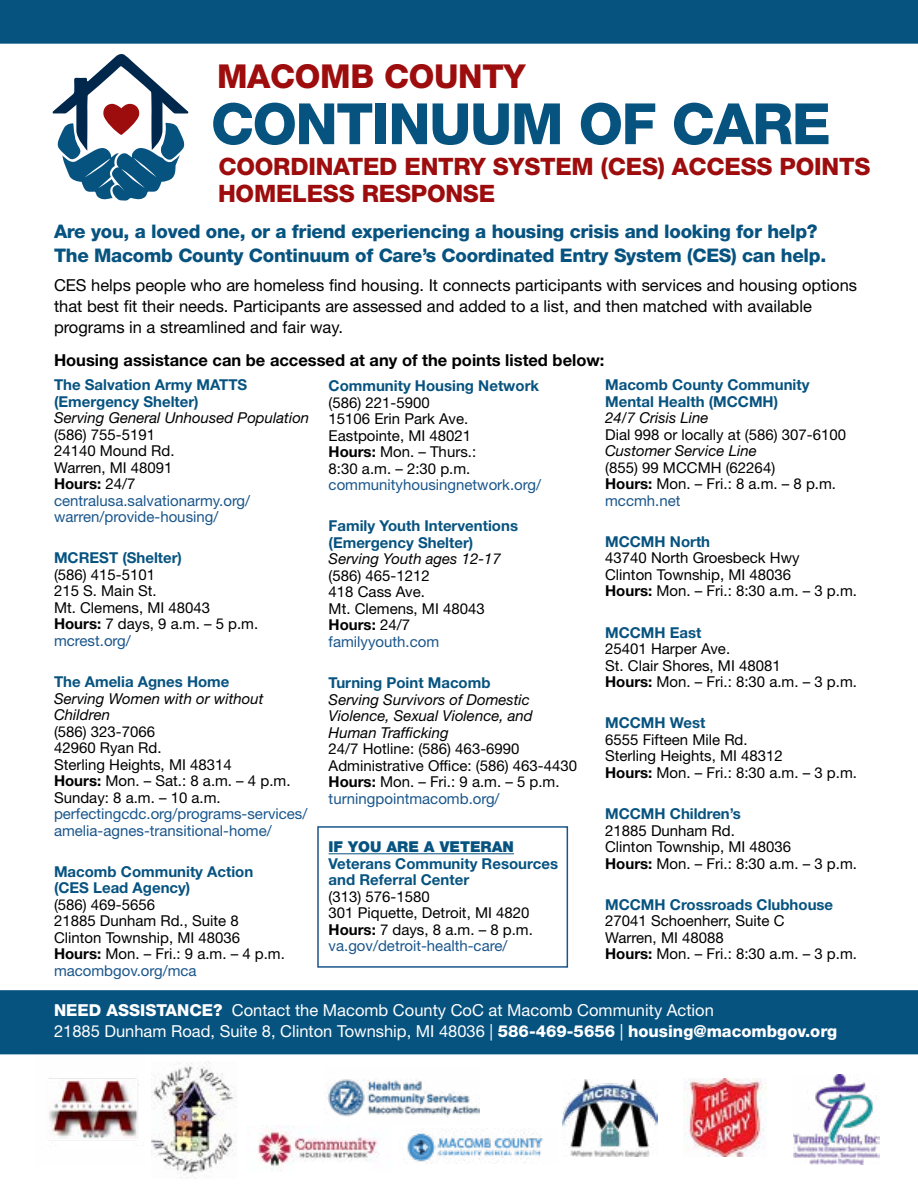
<style>
.page{position:relative;width:918px;height:1188px;background:#fff}
.page>*{position:absolute;margin:0;border:0;box-sizing:border-box;transform-origin:0 0}
.t1{font:800 57px "Helvetica Neue LT Std";letter-spacing:-.025em;color:#075380}
.t2{font:800 33px "Helvetica Neue LT Std";letter-spacing:-.01em;color:#9e0d0d}
.t3{font:800 24px/26.5px "Helvetica Neue LT Std";letter-spacing:-.01em;color:#9e0d0d}
.t4{font:800 18.75px/24.2px "Helvetica Neue LT Std";letter-spacing:-.015em;color:#075380}
.t5{font:16.5px/21px "Helvetica Neue LT Std";color:#000}
.t6{font:16.5px/21px "Helvetica Neue LT Std";color:#fff}
.t7{font:700 16.5px "Helvetica Neue LT Std";color:#000}
.t8{font:15px/16.5px "Helvetica Neue LT Std";color:#000}
.t9{font:700 15px/16.5px "Helvetica Neue LT Std";color:#075380}
.t10{font:15px/16.5px "Helvetica Neue LT Std";color:#1a568b}
.t11{font:italic 15px/16.5px "Helvetica Neue LT Std";color:#000}
.t12{font:900 15px "Helvetica Neue LT Std";color:#075380}
.s1{color:#000}
.s2{font-weight:700;color:#000}
.s3{font-weight:700}
.s4{color:#1a568b}
.s5{font-weight:800}
</style>
<div class="page">
<hr style="left:329px;top:853px;width:185px;height:1px;background:#075380">
<svg style="left:52px;top:54px;width:137px;height:147px"></svg>
<img style="left:36px;top:1054px;width:109px;height:87px">
<img style="left:247px;top:1126px;width:132px;height:41px">
<img style="left:152px;top:1063px;width:84px;height:115px">
<img style="left:327px;top:1079px;width:153px;height:38px">
<img style="left:407px;top:1128px;width:136px;height:36px">
<img style="left:563px;top:1080px;width:95px;height:76px">
<img style="left:684px;top:1079px;width:82px;height:78px">
<img style="left:794px;top:1074px;width:86px;height:91px">
<div style="left:0;top:0;width:918px;height:44px;background:#075380"></div>
<div style="left:0;top:990px;width:918px;height:64px;background:#075380"></div>
<div style="left:317px;top:826px;width:251px;height:142px;border:2px solid #1a568b"></div>
<h2 class="t2" style="left:217px;top:57px;width:310px">MACOMB COUNTY</h2>
<h1 class="t1" style="left:211px;top:90px;width:622px">CONTINUUM OF CARE</h1>
<h3 class="t3" style="left:218px;top:153px;width:654px">COORDINATED ENTRY SYSTEM (CES) ACCESS POINTS<br>HOMELESS RESPONSE</h3>
<p class="t4" style="left:54px;top:219px;width:774px">Are you, a loved one, or a friend experiencing a housing crisis and looking for help?<br>The Macomb County Continuum of Care’s Coordinated Entry System (CES) can help.</p>
<p class="t5" style="left:54px;top:274px;width:805px">CES helps people who are homeless find housing. It connects participants with services and housing options that best fit their needs. Participants are assessed and added to a list, and then matched with available programs in a streamlined and fair way.</p>
<p class="t7" style="left:54px;top:350px;width:552px">Housing assistance can be accessed at any of the points listed below:</p>
<p class="t9" style="left:54px;top:376px;width:195px">The Salvation Army MATTS (Emergency Shelter)</p>
<p class="t11" style="left:54px;top:409px;width:257px">Serving General Unhoused Population</p>
<p class="t10" style="left:54px;top:426px;width:198px"><span class="s1">(586) 755-5191<br>24140 Mound Rd.<br>Warren, MI 48091<br></span><span class="s2">Hours:</span> <span class="s1">24/7 </span>centralusa.salvationarmy.org/ warren/provide-housing/</p>
<p class="t9" style="left:54px;top:549px;width:130px">MCREST (Shelter)</p>
<p class="t8" style="left:54px;top:566px;width:206px">(586) 415-5101<br>215 S. Main St.<br>Mt. Clemens, MI 48043<br><span class="s3">Hours:</span> 7 days, 9 a.m. – 5 p.m. <span class="s4">mcrest.org/</span></p>
<p class="t9" style="left:54px;top:673px;width:177px">The Amelia Agnes Home</p>
<p class="t11" style="left:54px;top:690px;width:211px">Serving Women with or without<br>Children</p>
<p class="t8" style="left:54px;top:723px;width:238px">(586) 323-7066<br>42960 Ryan Rd.<br>Sterling Heights, MI 48314<br><span class="s3">Hours:</span> Mon. – Sat.: 8 a.m. – 4 p.m.<br>Sunday: 8 a.m. – 10 a.m.</p>
<p class="t10" style="left:54px;top:805px;width:255px">perfectingcdc.org/programs-services/ amelia-agnes-transitional-home/</p>
<p class="t9" style="left:54px;top:863px;width:201px">Macomb Community Action (CES Lead Agency)</p>
<p class="t8" style="left:54px;top:896px;width:232px">(586) 469-5656<br>21885 Dunham Rd., Suite 8<br>Clinton Township, MI 48036<br><span class="s3">Hours:</span> Mon. – Fri.: 9 a.m. – 4 p.m. <span class="s4">macombgov.org/mca</span></p>
<p class="t9" style="left:329px;top:377px;width:212px">Community Housing Network</p>
<p class="t8" style="left:329px;top:394px;width:149px">(586) 221-5900<br>15106 Erin Park Ave.<br>Eastpointe, MI 48021<br><span class="s3">Hours:</span> Mon. – Thurs.:<br>8:30 a.m. – 2:30 p.m.</p>
<p class="t10" style="left:329px;top:476px;width:214px">communityhousingnetwork.org/</p>
<p class="t9" style="left:329px;top:517px;width:191px">Family Youth Interventions (Emergency Shelter)</p>
<p class="t11" style="left:329px;top:551px;width:174px">Serving Youth ages 12-17</p>
<p class="t8" style="left:329px;top:567px;width:158px">(586) 465-1212<br>418 Cass Ave.<br>Mt. Clemens, MI 48043<br><span class="s3">Hours:</span> 24/7 <span class="s4">familyyouth.com</span></p>
<p class="t9" style="left:329px;top:674px;width:163px">Turning Point Macomb</p>
<p class="t11" style="left:329px;top:691px;width:206px">Serving Survivors of Domestic<br>Violence, Sexual Violence, and<br>Human Trafficking</p>
<p class="t8" style="left:329px;top:740px;width:250px">24/7 Hotline: (586) 463-6990<br>Administrative Office: (586) 463-4430<br><span class="s3">Hours:</span> Mon. – Fri.: 9 a.m. – 5 p.m. <span class="s4">turningpointmacomb.org/</span></p>
<p class="t12" style="left:329px;top:838px;width:187px">IF YOU ARE A VETERAN</p>
<p class="t9" style="left:329px;top:855px;width:231px">Veterans Community Resources and Referral Center</p>
<p class="t8" style="left:329px;top:888px;width:206px">(313) 576-1580<br>301 Piquette, Detroit, MI 4820<br><span class="s3">Hours:</span> 7 days, 8 a.m. – 8 p.m. <span class="s4">va.gov/detroit-health-care/</span></p>
<p class="t9" style="left:605px;top:376px;width:206px">Macomb County Community<br>Mental Health (MCCMH)</p>
<p class="t11" style="left:605px;top:409px;width:105px">24/7 Crisis Line</p>
<p class="t8" style="left:605px;top:426px;width:242px">Dial 998 or locally at (586) 307-6100</p>
<p class="t11" style="left:605px;top:442px;width:153px">Customer Service Line</p>
<p class="t8" style="left:605px;top:459px;width:232px">(855) 99 MCCMH (62264)<br><span class="s3">Hours:</span> Mon. – Fri.: 8 a.m. – 8 p.m. <span class="s4">mccmh.net</span></p>
<p class="t9" style="left:605px;top:533px;width:107px">MCCMH North</p>
<p class="t8" style="left:605px;top:550px;width:253px">43740 North Groesbeck Hwy<br>Clinton Township, MI 48036<br><span class="s3">Hours:</span> Mon. – Fri.: 8:30 a.m. – 3 p.m.</p>
<p class="t9" style="left:605px;top:624px;width:98px">MCCMH East</p>
<p class="t8" style="left:605px;top:640px;width:253px">25401 Harper Ave.<br>St. Clair Shores, MI 48081<br><span class="s3">Hours:</span> Mon. – Fri.: 8:30 a.m. – 3 p.m.</p>
<p class="t9" style="left:605px;top:714px;width:102px">MCCMH West</p>
<p class="t8" style="left:605px;top:731px;width:253px">6555 Fifteen Mile Rd.<br>Sterling Heights, MI 48312<br><span class="s3">Hours:</span> Mon. – Fri.: 8:30 a.m. – 3 p.m.</p>
<p class="t9" style="left:605px;top:805px;width:137px">MCCMH Children’s</p>
<p class="t8" style="left:605px;top:822px;width:253px">21885 Dunham Rd.<br>Clinton Township, MI 48036<br><span class="s3">Hours:</span> Mon. – Fri.: 8:30 a.m. – 3 p.m.</p>
<p class="t9" style="left:605px;top:896px;width:230px">MCCMH Crossroads Clubhouse</p>
<p class="t8" style="left:605px;top:912px;width:253px">27041 Schoenherr, Suite C<br>Warren, MI 48088<br><span class="s3">Hours:</span> Mon. – Fri.: 8:30 a.m. – 3 p.m.</p>
<p class="t6" style="left:54px;top:1000px;width:785px"><span class="s5">NEED ASSISTANCE?</span> Contact the Macomb County CoC at Macomb Community Action<br>21885 Dunham Road, Suite 8, Clinton Township, MI 48036 | <span class="s5">586-469-5656</span> | <span class="s5">housing@macombgov.org</span></p>
</div>
